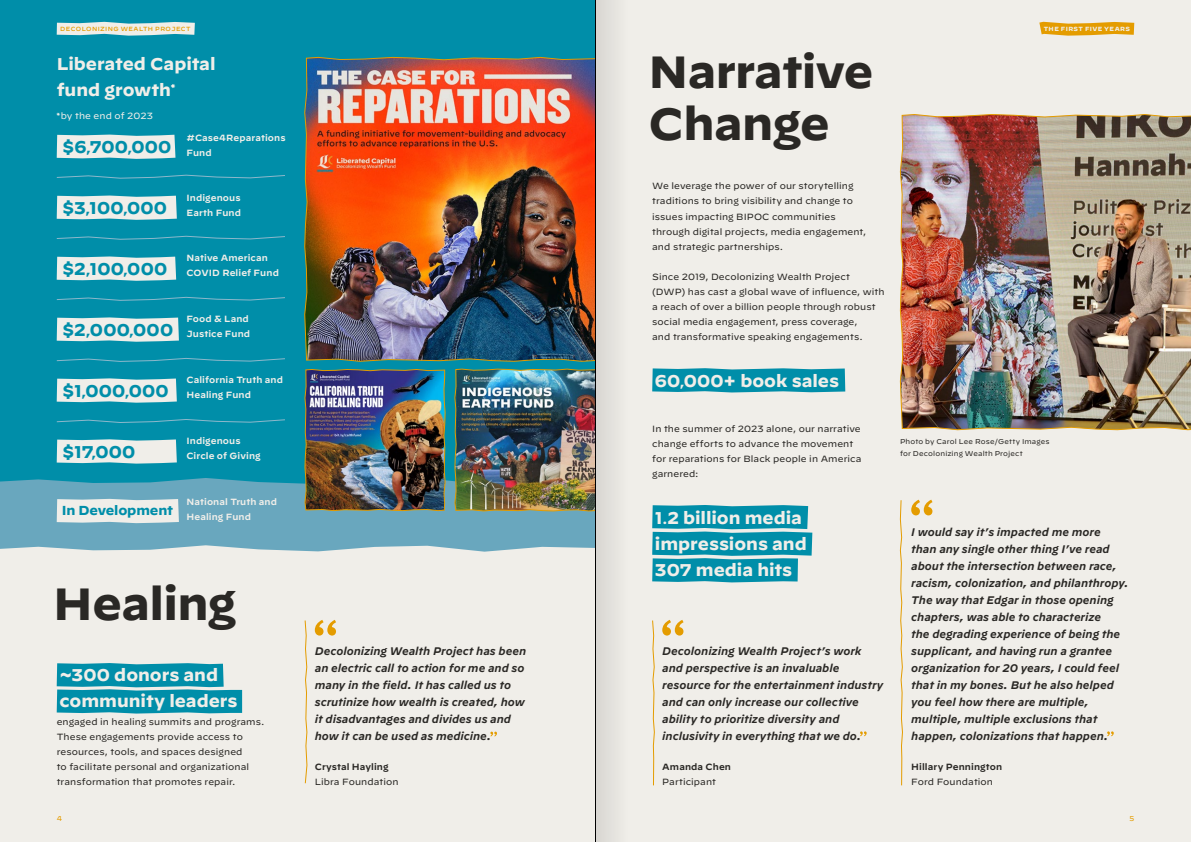
<style>
.page{position:relative;width:1191px;height:842px;background:#f0eee9}
.page>*{position:absolute;margin:0;border:0;box-sizing:border-box;transform-origin:0 0}
.t1{font:700 45px/52px "Decimal";letter-spacing:-.015em;color:#2a2825}
.t2{font:700 17px/26px "Decimal";color:#f0eee9}
.t3{font:700 17px "Decimal";letter-spacing:.01em;color:#008ea9}
.t4{font:700 13px "Decimal";letter-spacing:-.01em;color:#008ea9}
.t5{font:italic 600 11px/17px "Decimal";color:#2a2825}
.t6{font:9px/15px "Decimal";letter-spacing:.01em;color:#2a2825}
.t7{font:600 9px/15px "Decimal";letter-spacing:.01em;color:#f0eee9}
.t8{font:600 9px "Decimal";letter-spacing:.01em;color:#2a2825}
.t9{font:9px "Decimal";letter-spacing:.01em;color:#f0eee9}
.t10{font:7px/12px "Decimal";letter-spacing:.02em;color:#2a2825}
.t11{font:7px "Decimal";color:#e49c00}
.t12{font:500 6px "Decimal";letter-spacing:.065em;color:#e49c00}
.t13{font:700 6px "Decimal";letter-spacing:.065em;color:#f0eee9}
.s1{font-size:12px}
</style>
<div class="page">
<svg style="left:0;top:484px;width:595px;height:68px;background:#74adc1"></svg>
<div style="left:0;top:0;width:595px;height:484px;background:#008ea9"></div>
<svg style="left:652px;top:505px;width:161px;height:78px;background:#259cb2"></svg>
<svg style="left:652px;top:368px;width:194px;height:25px;background:#1496ae"></svg>
<svg style="left:56px;top:663px;width:187px;height:51px;background:#249cb2"></svg>
<svg style="left:33px;top:487px;width:169px;height:48px"></svg>
<svg style="left:33px;top:122px;width:253px;height:354px"></svg>
<svg style="left:911px;top:500px;width:21px;height:15px"></svg>
<svg style="left:45px;top:16px;width:162px;height:26px"></svg>
<svg style="left:1039px;top:21px;width:96px;height:15px"></svg>
<img style="left:304px;top:369px;width:142px;height:142px">
<svg style="left:315px;top:620px;width:21px;height:15px"></svg>
<svg style="left:304px;top:620px;width:4px;height:164px"></svg>
<svg style="left:490px;top:732px;width:7px;height:4px"></svg>
<svg style="left:662px;top:620px;width:21px;height:15px"></svg>
<svg style="left:652px;top:620px;width:3px;height:166px"></svg>
<svg style="left:899px;top:500px;width:4px;height:286px"></svg>
<img style="left:899px;top:114px;width:292px;height:316px">
<svg style="left:860px;top:731px;width:6px;height:5px"></svg>
<svg style="left:1107px;top:731px;width:6px;height:5px"></svg>
<img style="left:454px;top:368px;width:141px;height:144px">
<img style="left:304px;top:57px;width:291px;height:305px">
<div style="left:595px;top:0;width:36px;height:842px;background:#e4e2de"></div>
<hr style="left:595px;top:0;width:1px;height:842px;background:#000">
<p class="t12" style="left:60px;top:23px;width:132px">DECOLONIZING WEALTH PROJECT</p>
<p class="t13" style="left:1043px;top:25px;width:88px">THE FIRST FIVE YEARS</p>
<h1 class="t1" style="left:648px;top:47px;width:226px">Narrative<br>Change</h1>
<p class="t6" style="left:652px;top:179px;width:215px">We leverage the power of our storytelling traditions to bring visibility and change to issues impacting BIPOC communities through digital projects, media engagement, and strategic partnerships.</p>
<p class="t6" style="left:652px;top:269px;width:234px">Since 2019, Decolonizing Wealth Project (DWP) has cast a global wave of influence, with a reach of over a billion people through robust social media engagement, press coverage,<br>and transformative speaking engagements.</p>
<h2 class="t2" style="left:655px;top:368px;width:186px">60<span class="s1">,</span>000+ book sales</h2>
<p class="t6" style="left:652px;top:421px;width:211px">In the summer of 2023 alone, our narrative change efforts to advance the movement for reparations for Black people in America garnered:</p>
<h2 class="t2" style="left:655px;top:505px;width:153px">1<span class="s1">.</span>2 billion media impressions and<br>307 media hits</h2>
<h2 class="t2" style="left:57px;top:51px;width:160px">Liberated Capital fund growth<sup>*</sup></h2>
<p class="t9" style="left:56px;top:110px;width:98px">*by the end of 2023</p>
<p class="t7" style="left:186px;top:129px;width:101px">#Case4Reparations<br>Fund</p>
<p class="t7" style="left:186px;top:189px;width:56px">Indigenous<br>Earth Fund</p>
<p class="t7" style="left:186px;top:249px;width:94px">Native American<br>COVID Relief Fund</p>
<p class="t7" style="left:186px;top:310px;width:65px">Food &amp; Land<br>Justice Fund</p>
<p class="t7" style="left:186px;top:371px;width:98px">California Truth and<br>Healing Fund</p>
<p class="t7" style="left:186px;top:432px;width:76px">Indigenous<br>Circle of Giving</p>
<p class="t7" style="left:186px;top:493px;width:92px">National Truth and<br>Healing Fund</p>
<h2 class="t3" style="left:62px;top:137px;width:111px">$6<span class="s1">,</span>700<span class="s1">,</span>000</h2>
<h2 class="t3" style="left:62px;top:198px;width:106px">$3<span class="s1">,</span>100<span class="s1">,</span>000</h2>
<h2 class="t3" style="left:62px;top:259px;width:107px">$2<span class="s1">,</span>100<span class="s1">,</span>000</h2>
<h2 class="t3" style="left:62px;top:320px;width:113px">$2<span class="s1">,</span>000<span class="s1">,</span>000</h2>
<h2 class="t3" style="left:62px;top:381px;width:108px">$1<span class="s1">,</span>000<span class="s1">,</span>000</h2>
<h2 class="t3" style="left:62px;top:442px;width:75px">$17<span class="s1">,</span>000</h2>
<p class="t10" style="left:900px;top:435px;width:151px">Photo by Carol Lee Rose/Getty Images for Decolonizing Wealth Project</p>
<p class="t4" style="left:62px;top:503px;width:113px">In Development</p>
<p class="t5" style="left:911px;top:522px;width:219px">I would say it’s impacted me more than any single other thing I’ve read about the intersection between race, racism, colonization, and philanthropy.<br>The way that Edgar in those opening chapters, was able to characterize<br>the degrading experience of being the supplicant, and having run a grantee organization for 20 years, I could feel that in my bones. But he also helped you feel how there are multiple, multiple, multiple exclusions that happen, colonizations that happen.</p>
<p class="t8" style="left:911px;top:758px;width:92px">Hillary Pennington</p>
<p class="t6" style="left:911px;top:774px;width:83px">Ford Foundation</p>
<h1 class="t1" style="left:53px;top:579px;width:184px">Healing</h1>
<p class="t5" style="left:315px;top:641px;width:213px">Decolonizing Wealth Project has been an electric call to action for me and so many in the field. It has called us to scrutinize how wealth is created, how it disadvantages and divides us and how it can be used as medicine.</p>
<p class="t8" style="left:315px;top:758px;width:75px">Crystal Hayling</p>
<p class="t6" style="left:315px;top:774px;width:85px">Libra Foundation</p>
<p class="t5" style="left:662px;top:641px;width:222px">Decolonizing Wealth Project’s work and perspective is an invaluable resource for the entertainment industry and can only increase our collective ability to prioritize diversity and inclusivity in everything that we do.</p>
<p class="t8" style="left:662px;top:758px;width:70px">Amanda Chen</p>
<p class="t6" style="left:662px;top:774px;width:55px">Participant</p>
<h2 class="t2" style="left:59px;top:662px;width:179px">~300 donors and community leaders</h2>
<p class="t6" style="left:57px;top:714px;width:209px">engaged in healing summits and programs.<br>These engagements provide access to resources, tools, and spaces designed<br>to facilitate personal and organizational transformation that promotes repair.</p>
<p class="t11" style="left:57px;top:814px;width:7px">4</p>
<p class="t11" style="left:1129px;top:814px;width:6px">5</p>
</div>
